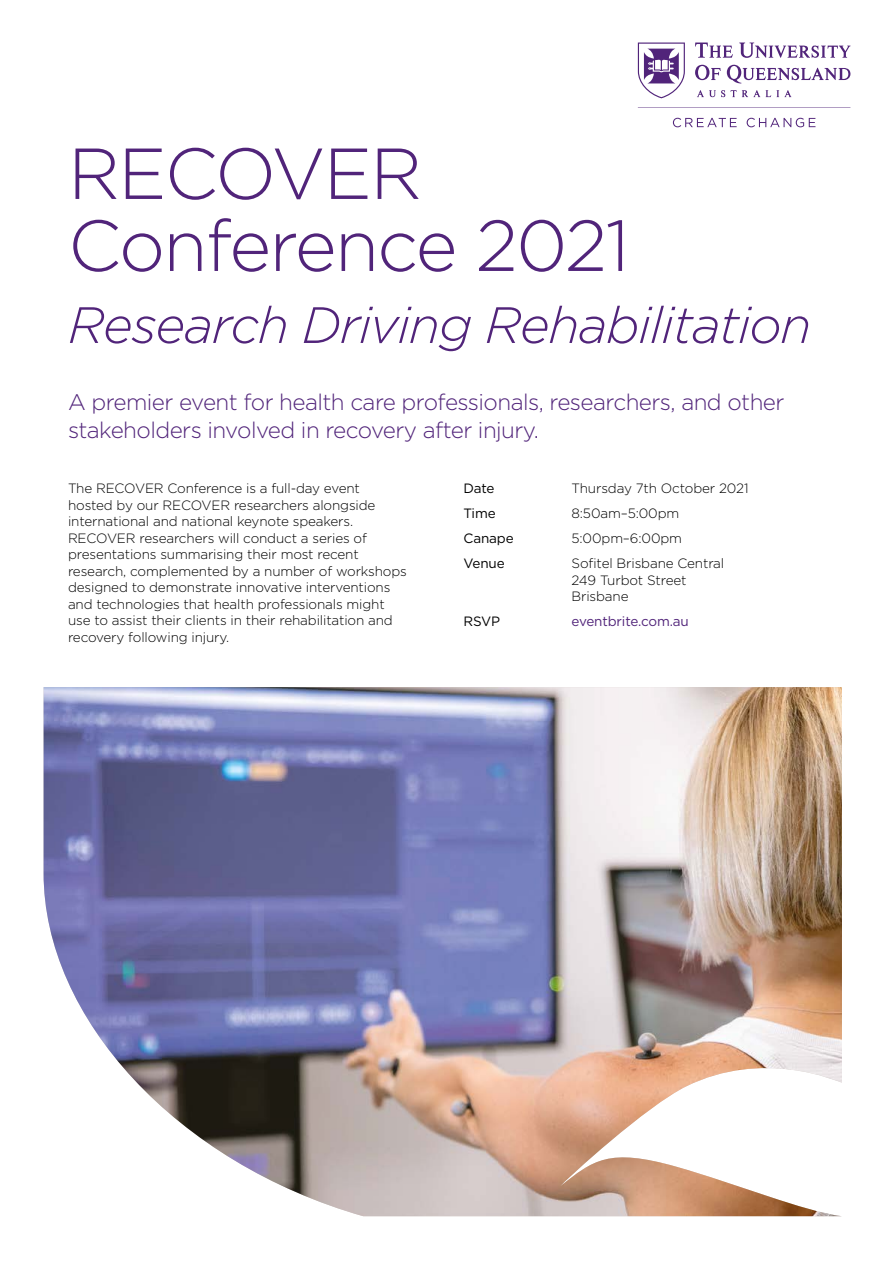
<style>
.page{position:relative;width:893px;height:1263px;background:#fff}
.page>*{position:absolute;margin:0;border:0;box-sizing:border-box;transform-origin:0 0}
.t1{font:300 72px/72px "Gotham";letter-spacing:-.025em;color:#51247a}
.t2{font:italic 300 51px "Gotham";letter-spacing:-.025em;color:#51247a}
.t3{font:300 22.5px/28.5px "Gotham";letter-spacing:-.025em;color:#51247a}
.t4{font:300 13.5px/16.5px "Gotham";letter-spacing:-.01em;color:#000}
.t5{font:13.5px "Gotham";letter-spacing:-.01em;color:#000}
.t6{font:13.5px "Gotham";letter-spacing:-.01em;color:#51247a}
</style>
<div class="page">
<img style="left:44px;top:687px;width:798px;height:529px">
<svg style="left:638px;top:43px;width:213px;height:84px"></svg>
<h1 class="t1" style="left:68px;top:136px;width:563px">RECOVER<br>Conference 2021</h1>
<h2 class="t2" style="left:68px;top:293px;width:745px">Research Driving Rehabilitation</h2>
<h3 class="t3" style="left:68px;top:387px;width:718px">A premier event for health care professionals, researchers, and other stakeholders involved in recovery after injury.</h3>
<p class="t4" style="left:68px;top:480px;width:340px">The RECOVER Conference is a full-day event hosted by our RECOVER researchers alongside international and national keynote speakers.<br>RECOVER researchers will conduct a series of presentations summarising their most recent research, complemented by a number of workshops designed to demonstrate innovative interventions and technologies that health professionals might use to assist their clients in their rehabilitation and recovery following injury.</p>
<p class="t5" style="left:463px;top:480px;width:33px">Date</p>
<p class="t4" style="left:571px;top:480px;width:179px">Thursday 7th October 2021</p>
<p class="t5" style="left:463px;top:505px;width:34px">Time</p>
<p class="t4" style="left:571px;top:505px;width:109px">8:50am–5:00pm</p>
<p class="t5" style="left:463px;top:530px;width:52px">Canape</p>
<p class="t4" style="left:571px;top:530px;width:112px">5:00pm–6:00pm</p>
<p class="t5" style="left:463px;top:555px;width:43px">Venue</p>
<p class="t4" style="left:571px;top:555px;width:154px">Sofitel Brisbane Central<br>249 Turbot Street<br>Brisbane</p>
<p class="t5" style="left:463px;top:613px;width:38px">RSVP</p>
<p class="t6" style="left:571px;top:613px;width:119px">eventbrite.com.au</p>
</div>
